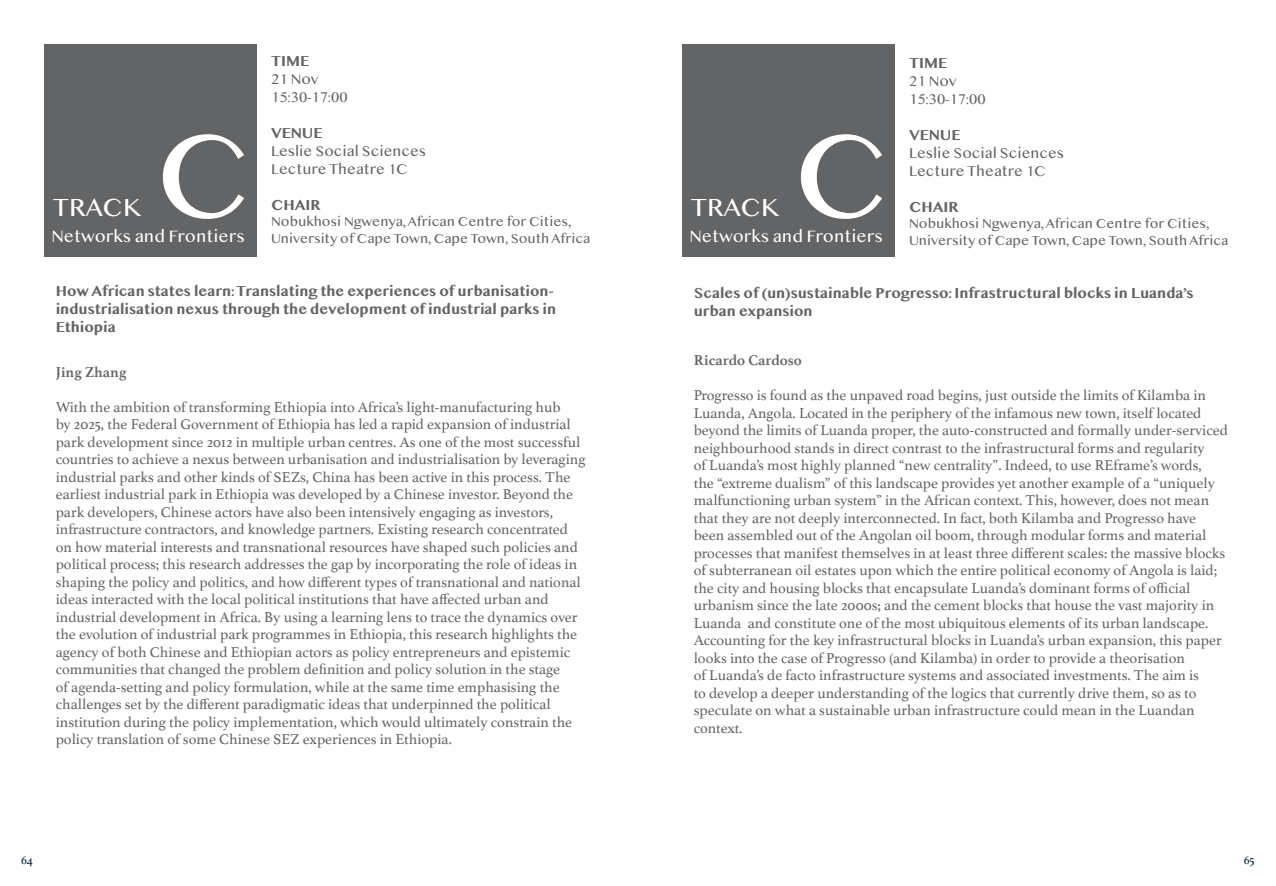
<style>
.page{position:relative;width:1276px;height:886px;background:#fff}
.page>*{position:absolute;margin:0;border:0;box-sizing:border-box;transform-origin:0 0}
.t1{font:125px "Lao MN";color:#fff}
.t2{font:26.25px "Lao MN";letter-spacing:.01em;color:#fff}
.t3{font:17.5px "Lao MN";color:#fff}
.t4{font:15px/17.5px "Athelas";color:#636466}
.t5{font:700 15px/18px "Lao MN";color:#636466}
.t6{font:15px/18px "Lao MN";color:#636466}
.t7{font:700 15px "Athelas";color:#636466}
.t8{font:13.75px/16.5px "Lao MN";color:#636466}
.t9{font:12.5px "Athelas";color:#002a3f}
</style>
<div class="page">
<div style="left:44px;top:44px;width:213px;height:213px;background:#636466"></div>
<div style="left:682px;top:44px;width:213px;height:213px;background:#636466"></div>
<h2 class="t2" style="left:53px;top:192px;width:90px">TRACK</h2>
<h1 class="t1" style="left:155px;top:101px;width:99px">C</h1>
<p class="t3" style="left:51px;top:226px;width:195px">Networks and Frontiers</p>
<p class="t5" style="left:271px;top:51px;width:39px">TIME</p>
<p class="t6" style="left:271px;top:69px;width:78px">21 Nov<br>15:30-17:00</p>
<p class="t5" style="left:271px;top:123px;width:53px">VENUE</p>
<p class="t6" style="left:271px;top:141px;width:156px">Leslie Social Sciences<br>Lecture Theatre 1C</p>
<p class="t5" style="left:271px;top:195px;width:51px">CHAIR</p>
<p class="t8" style="left:271px;top:213px;width:321px">Nobukhosi Ngwenya, African Centre for Cities,<br>University of Cape Town, Cape Town, South Africa</p>
<p class="t5" style="left:56px;top:282px;width:502px">How African states learn: Translating the experiences of urbanisation&shy;industrialisation nexus through the development of industrial parks in<br>Ethiopia</p>
<p class="t7" style="left:56px;top:359px;width:72px">Jing Zhang</p>
<p class="t4" style="left:56px;top:397px;width:531px">With the ambition of transforming Ethiopia into Africa’s light-manufacturing hub<br>by 2025, the Federal Government of Ethiopia has led a rapid expansion of industrial park development since 2012 in multiple urban centres. As one of the most successful countries to achieve a nexus between urbanisation and industrialisation by leveraging industrial parks and other kinds of SEZs, China has been active in this process. The earliest industrial park in Ethiopia was developed by a Chinese investor. Beyond the park developers, Chinese actors have also been intensively engaging as investors, infrastructure contractors, and knowledge partners. Existing research concentrated on how material interests and transnational resources have shaped such policies and political process; this research addresses the gap by incorporating the role of ideas in shaping the policy and politics, and how different types of transnational and national ideas interacted with the local political institutions that have affected urban and industrial development in Africa. By using a learning lens to trace the dynamics over the evolution of industrial park programmes in Ethiopia, this research highlights the agency of both Chinese and Ethiopian actors as policy entrepreneurs and epistemic communities that changed the problem definition and policy solution in the stage<br>of agenda-setting and policy formulation, while at the same time emphasising the challenges set by the different paradigmatic ideas that underpinned the political institution during the policy implementation, which would ultimately constrain the policy translation of some Chinese SEZ experiences in Ethiopia.</p>
<p class="t5" style="left:909px;top:53px;width:39px">TIME</p>
<p class="t6" style="left:909px;top:71px;width:78px">21 Nov<br>15:30-17:00</p>
<p class="t5" style="left:909px;top:125px;width:53px">VENUE</p>
<p class="t6" style="left:909px;top:143px;width:156px">Leslie Social Sciences<br>Lecture Theatre 1C</p>
<p class="t5" style="left:909px;top:197px;width:51px">CHAIR</p>
<p class="t8" style="left:909px;top:215px;width:321px">Nobukhosi Ngwenya, African Centre for Cities,<br>University of Cape Town, Cape Town, South Africa</p>
<p class="t5" style="left:694px;top:283px;width:501px">Scales of (un)sustainable Progresso: Infrastructural blocks in Luanda’s urban expansion</p>
<p class="t7" style="left:694px;top:348px;width:110px">Ricardo Cardoso</p>
<p class="t4" style="left:694px;top:386px;width:535px">Progresso is found as the unpaved road begins, just outside the limits of Kilamba in Luanda, Angola. Located in the periphery of the infamous new town, itself located beyond the limits of Luanda proper, the auto-constructed and formally under-serviced neighbourhood stands in direct contrast to the infrastructural forms and regularity<br>of Luanda’s most highly planned “new centrality”. Indeed, to use REframe’s words,<br>the “extreme dualism” of this landscape provides yet another example of a “uniquely malfunctioning urban system” in the African context. This, however, does not mean that they are not deeply interconnected. In fact, both Kilamba and Progresso have been assembled out of the Angolan oil boom, through modular forms and material processes that manifest themselves in at least three different scales: the massive blocks of subterranean oil estates upon which the entire political economy of Angola is laid; the city and housing blocks that encapsulate Luanda’s dominant forms of official urbanism since the late 2000s; and the cement blocks that house the vast majority in Luanda and constitute one of the most ubiquitous elements of its urban landscape.<br>Accounting for the key infrastructural blocks in Luanda’s urban expansion, this paper looks into the case of Progresso (and Kilamba) in order to provide a theorisation<br>of Luanda’s de facto infrastructure systems and associated investments. The aim is<br>to develop a deeper understanding of the logics that currently drive them, so as to speculate on what a sustainable urban infrastructure could mean in the Luandan context.</p>
<h1 class="t1" style="left:793px;top:101px;width:98px">C</h1>
<h2 class="t2" style="left:690px;top:192px;width:90px">TRACK</h2>
<p class="t3" style="left:689px;top:226px;width:195px">Networks and Frontiers</p>
<p class="t9" style="left:21px;top:849px;width:13px">64</p>
<p class="t9" style="left:1243px;top:849px;width:13px">65</p>
</div>
